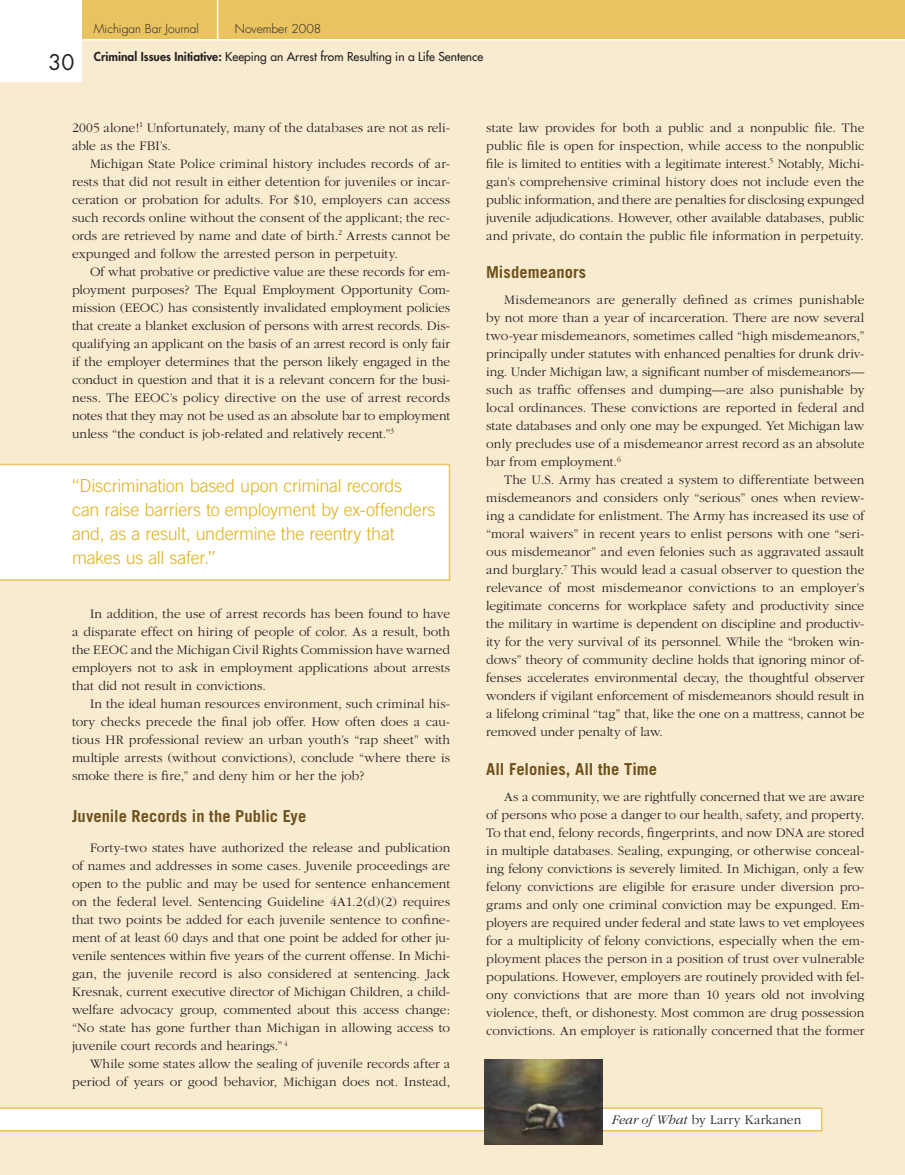
<style>
.page{position:relative;width:905px;height:1175px;background:#fff}
.page>*{position:absolute;margin:0;border:0;box-sizing:border-box;transform-origin:0 0}
.t1{font:21px "Futura";color:#231f20}
.t2{font:300 18px/24px "Trade Gothic";letter-spacing:-.015em;color:#dfb21d}
.t3{font:700 16.5px "Trade Gothic";letter-spacing:.005em;color:#6e511c}
.t4{font:300 13.5px/18px "Garamond";color:#231f20;text-align:justify}
.t5{font:12px "Futura";color:#231f20}
.t6{font:300 12px "Futura";color:#231f20}
.s1{font-weight:800}
.s2{font-style:italic}
</style>
<div class="page">
<div style="left:0;top:0;width:904px;height:1174px;background:#f8ebcf"></div>
<div style="left:82px;top:0;width:822px;height:40px;background:#e8c360"></div>
<div style="left:0;top:0;width:82px;height:82px;background:#fff"></div>
<hr style="left:217px;top:0;width:1px;height:40px;background:#fff">
<svg style="left:0;top:1107px;width:822px;height:24px;background:#fbf7ec"></svg>
<img style="left:485px;top:1060px;width:118px;height:84px">
<div style="left:0;top:464px;width:450px;height:116px;background:#fff"></div>
<p class="t6" style="left:94px;top:21px;width:106px">Michigan Bar Journal</p>
<p class="t6" style="left:235px;top:21px;width:88px">November 2008</p>
<h1 class="t1" style="left:49px;top:48px;width:27px">30</h1>
<p class="t5" style="left:94px;top:48px;width:391px"><span class="s1">Criminal Issues Initiative:</span> Keeping an Arrest from Resulting in a Life Sentence</p>
<p class="t4" style="left:72px;top:119px;width:379px">2005 alone!<sup>1</sup> Unfortunately, many of the databases are not as reli&shy;able as the FBI’s.</p>
<p class="t4" style="left:72px;top:155px;width:380px;text-indent:18px">Michigan State Police criminal history includes records of ar&shy;rests that did not result in either detention for juveniles or incar&shy;ceration or probation for adults. For $10, employers can access such records online without the consent of the applicant; the rec&shy;ords are retrieved by name and date of birth.<sup>2</sup> Arrests cannot be expunged and follow the arrested person in perpetuity.</p>
<p class="t4" style="left:72px;top:263px;width:380px;text-indent:18px">Of what probative or predictive value are these records for em&shy;ployment purposes? The Equal Employment Opportunity Com&shy;mission (EEOC) has consistently invalidated employment policies that create a blanket exclusion of persons with arrest records. Dis&shy;qualifying an applicant on the basis of an arrest record is only fair if the employer determines that the person likely engaged in the conduct in question and that it is a relevant concern for the busi&shy;ness. The EEOC’s policy directive on the use of arrest records notes that they may not be used as an absolute bar to employment unless “the conduct is job-related and relatively recent.”<sup>3</sup></p>
<h2 class="t2" style="left:72px;top:473px;width:365px">‘‘Discrimination based upon criminal records<br>can raise barriers to employment by ex-offenders and, as a result, undermine the reentry that makes us all safer.’’</h2>
<p class="t4" style="left:72px;top:605px;width:379px;text-indent:18px">In addition, the use of arrest records has been found to have a disparate effect on hiring of people of color. As a result, both the EEOC and the Michigan Civil Rights Commission have warned employers not to ask in employment applications about arrests that did not result in convictions.</p>
<p class="t4" style="left:72px;top:695px;width:379px;text-indent:18px">In the ideal human resources environment, such criminal his&shy;tory checks precede the final job offer. How often does a cau&shy;tious HR professional review an urban youth’s “rap sheet” with multiple arrests (without convictions), conclude “where there is smoke there is fire,” and deny him or her the job?</p>
<p class="t3" style="left:72px;top:806px;width:236px">Juvenile Records in the Public Eye</p>
<p class="t4" style="left:72px;top:839px;width:380px;text-indent:18px">Forty-two states have authorized the release and publication of names and addresses in some cases. Juvenile proceedings are open to the public and may be used for sentence enhancement on the federal level. Sentencing Guideline 4A1.2(d)(2) requires that two points be added for each juvenile sentence to confine&shy;ment of at least 60 days and that one point be added for other ju&shy;venile sentences within five years of the current offense. In Michi&shy;gan, the juvenile record is also considered at sentencing. Jack Kresnak, current executive director of Michigan Children, a child&shy;welfare advocacy group, commented about this access change: “No state has gone further than Michigan in allowing access to juvenile court records and hearings.” <sup>4</sup></p>
<p class="t4" style="left:72px;top:1055px;width:380px;text-align:right">While some states allow the sealing of juvenile records after a period of years or good behavior, Michigan does not. Instead,</p>
<p class="t4" style="left:486px;top:119px;width:379px">state law provides for both a public and a nonpublic file. The public file is open for inspection, while access to the nonpublic file is limited to entities with a legitimate interest.<sup>5</sup> Notably, Michi&shy;gan’s comprehensive criminal history does not include even the public information, and there are penalties for disclosing expunged juvenile adjudications. However, other available databases, public and private, do contain the public file information in perpetuity.</p>
<p class="t3" style="left:486px;top:262px;width:101px">Misdemeanors</p>
<p class="t4" style="left:486px;top:291px;width:380px;text-indent:18px">Misdemeanors are generally defined as crimes punishable by not more than a year of incarceration. There are now several two-year misdemeanors, sometimes called “high misdemeanors,” principally under statutes with enhanced penalties for drunk driv&shy;ing. Under Michigan law, a significant number of misdemeanors— such as traffic offenses and dumping—are also punishable by local ordinances. These convictions are reported in federal and state databases and only one may be expunged. Yet Michigan law only precludes use of a misdemeanor arrest record as an absolute bar from employment.<sup>6</sup></p>
<p class="t4" style="left:486px;top:471px;width:380px;text-indent:18px">The U.S. Army has created a system to differentiate between misdemeanors and considers only “serious” ones when review&shy;ing a candidate for enlistment. The Army has increased its use of “moral waivers” in recent years to enlist persons with one “seri&shy;ous misdemeanor” and even felonies such as aggravated assault and burglary.<sup>7</sup> This would lead a casual observer to question the relevance of most misdemeanor convictions to an employer’s legitimate concerns for workplace safety and productivity since the military in wartime is dependent on discipline and productiv&shy;ity for the very survival of its personnel. While the “broken win&shy;dows” theory of community decline holds that ignoring minor of&shy;fenses accelerates environmental decay, the thoughtful observer wonders if vigilant enforcement of misdemeanors should result in a lifelong criminal “tag” that, like the one on a mattress, cannot be removed under penalty of law.</p>
<p class="t3" style="left:486px;top:758px;width:172px">All Felonies, All the Time</p>
<p class="t4" style="left:486px;top:788px;width:380px;text-indent:18px">As a community, we are rightfully concerned that we are aware of persons who pose a danger to our health, safety, and property.<br>To that end, felony records, fingerprints, and now DNA are stored in multiple databases. Sealing, expunging, or otherwise conceal&shy;ing felony convictions is severely limited. In Michigan, only a few felony convictions are eligible for erasure under diversion pro&shy;grams and only one criminal conviction may be expunged. Em&shy;ployers are required under federal and state laws to vet employees for a multiplicity of felony convictions, especially when the em&shy;ployment places the person in a position of trust over vulnerable populations. However, employers are routinely provided with fel&shy;ony convictions that are more than 10 years old not involving violence, theft, or dishonesty. Most common are drug possession convictions. An employer is rationally concerned that the former</p>
<p class="t4" style="left:612px;top:1110px;width:191px"><span class="s2">Fear of What</span> by Larry Karkanen</p>
</div>
